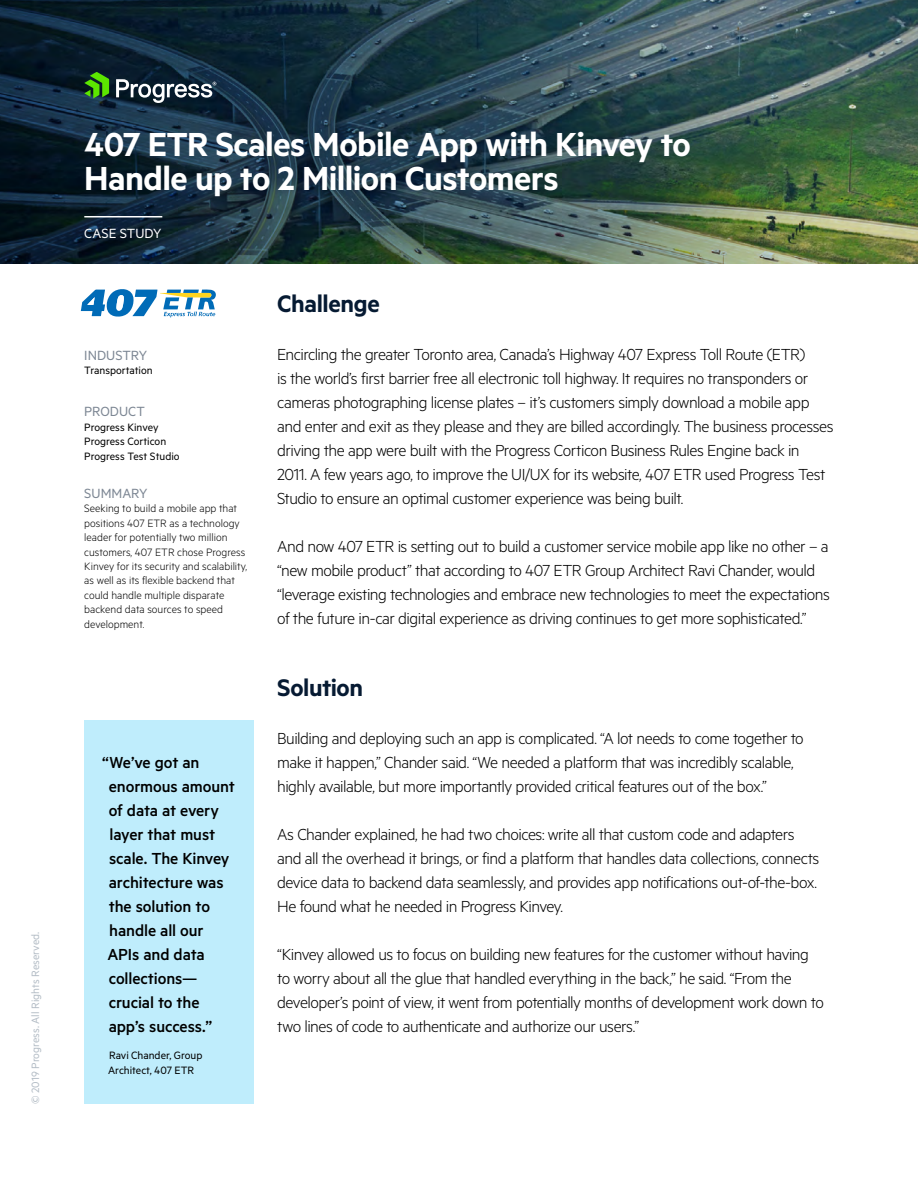
<style>
.page{position:relative;width:918px;height:1188px;background:#fff}
.page>*{position:absolute;margin:0;border:0;box-sizing:border-box;transform-origin:0 0}
.t1{font:600 37.5px/34.5px "Metric";letter-spacing:-.015em;color:#fff}
.t2{font:600 27px "Metric";letter-spacing:-.015em;color:#061a32}
.t3{font:300 18px/24px "Metric";letter-spacing:-.03em;color:#000}
.t4{font:500 18px/24px "Metric";letter-spacing:-.005em;color:#000}
.t5{font:15px "Metric";color:#7d8794}
.t6{font:15px "Metric";color:#fff}
.t7{font:300 12px/14.4px "Metric";color:#000}
.t8{font:12px/14.4px "Metric";color:#000}
.t9{font:12px "Metric";color:#b4bdc6}
</style>
<div class="page">
<img style="left:0;top:0;width:918px;height:264px">
<hr style="left:84px;top:216px;width:78px;height:2px;background:#fff">
<div style="left:84px;top:720px;width:170px;height:384px;background:#bfedfc"></div>
<svg style="left:84px;top:72px;width:25px;height:26px"></svg>
<svg style="left:116px;top:79px;width:100px;height:24px"></svg>
<svg style="left:81px;top:289px;width:135px;height:28px"></svg>
<p class="t9" style="left:29px;top:1104px;width:174px;rotate:-90deg">© 2019 Progress. All Rights Reserved.</p>
<h1 class="t1" style="left:84px;top:126px;width:608px">407 ETR Scales Mobile App with Kinvey to<br>Handle up to 2 Million Customers</h1>
<p class="t6" style="left:84px;top:225px;width:79px">CASE STUDY</p>
<p class="t5" style="left:84px;top:347px;width:64px">INDUSTRY</p>
<p class="t8" style="left:84px;top:363px;width:70px">Transportation</p>
<p class="t5" style="left:84px;top:403px;width:62px">PRODUCT</p>
<p class="t8" style="left:84px;top:419px;width:97px">Progress Kinvey<br>Progress Corticon<br>Progress Test Studio</p>
<p class="t5" style="left:84px;top:485px;width:65px">SUMMARY</p>
<p class="t7" style="left:84px;top:501px;width:164px">Seeking to build a mobile app that positions 407 ETR as a technology leader for potentially two million customers, 407 ETR chose Progress<br>Kinvey for its security and scalability, as well as its flexible backend that could handle multiple disparate backend data sources to speed development.</p>
<p class="t4" style="left:102px;top:750px;width:134px">“We’ve got an enormous amount of data at every layer that must scale. The Kinvey architecture was the solution to handle all our<br>APIs and data collections— crucial to the<br>app’s success.”</p>
<p class="t8" style="left:108px;top:1047px;width:96px;line-height:15px">Ravi Chander, Group<br>Architect, 407 ETR</p>
<h2 class="t2" style="left:277px;top:288px;width:104px">Challenge</h2>
<p class="t3" style="left:277px;top:342px;width:558px">Encircling the greater Toronto area, Canada’s Highway 407 Express Toll Route (ETR)<br>is the world’s first barrier free all electronic toll highway. It requires no transponders or cameras photographing license plates – it’s customers simply download a mobile app and enter and exit as they please and they are billed accordingly. The business processes driving the app were built with the Progress Corticon Business Rules Engine back in 2011. A few years ago, to improve the UI/UX for its website, 407 ETR used Progress Test Studio to ensure an optimal customer experience was being built.</p>
<p class="t3" style="left:277px;top:534px;width:554px">And now 407 ETR is setting out to build a customer service mobile app like no other – a “new mobile product” that according to 407 ETR Group Architect Ravi Chander, would “leverage existing technologies and embrace new technologies to meet the expectations of the future in-car digital experience as driving continues to get more sophisticated.”</p>
<h2 class="t2" style="left:277px;top:672px;width:87px">Solution</h2>
<p class="t3" style="left:277px;top:726px;width:528px">Building and deploying such an app is complicated. “A lot needs to come together to make it happen,” Chander said. “We needed a platform that was incredibly scalable, highly available, but more importantly provided critical features out of the box.”</p>
<p class="t3" style="left:277px;top:822px;width:544px">As Chander explained, he had two choices: write all that custom code and adapters and all the overhead it brings, or find a platform that handles data collections, connects device data to backend data seamlessly, and provides app notifications out-of-the-box.<br>He found what he needed in Progress Kinvey.</p>
<p class="t3" style="left:277px;top:942px;width:548px">“Kinvey allowed us to focus on building new features for the customer without having to worry about all the glue that handled everything in the back,” he said. “From the developer’s point of view, it went from potentially months of development work down to two lines of code to authenticate and authorize our users.”</p>
</div>
